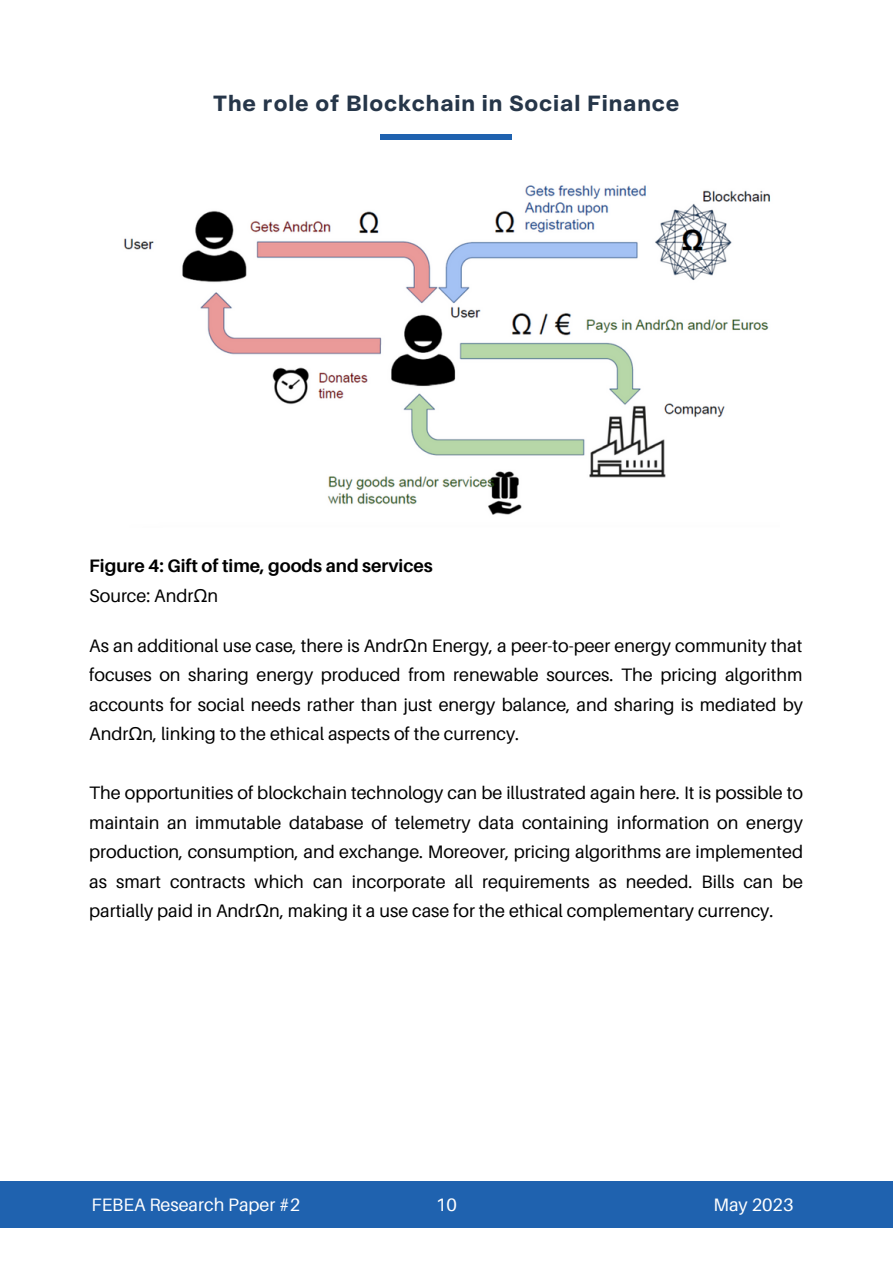
<style>
.page{position:relative;width:893px;height:1264px;background:#fff}
.page>*{position:absolute;margin:0;border:0;box-sizing:border-box;transform-origin:0 0}
.t1{font:800 21.9px "RF Dewi";letter-spacing:.04em;color:#263649}
.t2{font:18px/29.5px "Aileron";color:#000;text-align:justify}
.t3{font:700 18px "Aileron";color:#000}
.t4{font:18px "Aileron";color:#fff}
.s1{font-family:"Noto Sans"}
</style>
<div class="page">
<div style="left:0;top:1181px;width:892px;height:46px;background:#1f62af"></div>
<div style="left:380px;top:134px;width:132px;height:5px;background:#1f62af"></div>
<img style="left:123px;top:185px;width:648px;height:330px">
<p class="t1" style="left:213px;top:89px;width:467px">The role of Blockchain in Social Finance</p>
<p class="t3" style="left:89px;top:555px;width:345px">Figure 4: Gift of time, goods and services</p>
<p class="t2" style="left:89px;top:580px;width:130px">Source: Andr<span class="s1">Ω</span>n</p>
<p class="t2" style="left:89px;top:630px;width:715px">As an additional use case, there is Andr<span class="s1">Ω</span>n Energy, a peer-to-peer energy community that focuses on sharing energy produced from renewable sources. The pricing algorithm accounts for social needs rather than just energy balance, and sharing is mediated by Andr<span class="s1">Ω</span>n, linking to the ethical aspects of the currency.</p>
<p class="t2" style="left:89px;top:778px;width:715px">The opportunities of blockchain technology can be illustrated again here. It is possible to maintain an immutable database of telemetry data containing information on energy production, consumption, and exchange. Moreover, pricing algorithms are implemented as smart contracts which can incorporate all requirements as needed. Bills can be partially paid in Andr<span class="s1">Ω</span>n, making it a use case for the ethical complementary currency.</p>
<p class="t4" style="left:91px;top:1193px;width:210px">FEBEA Research Paper #2</p>
<p class="t4" style="left:436px;top:1193px;width:22px">10</p>
<p class="t4" style="left:713px;top:1193px;width:81px">May 2023</p>
</div>
